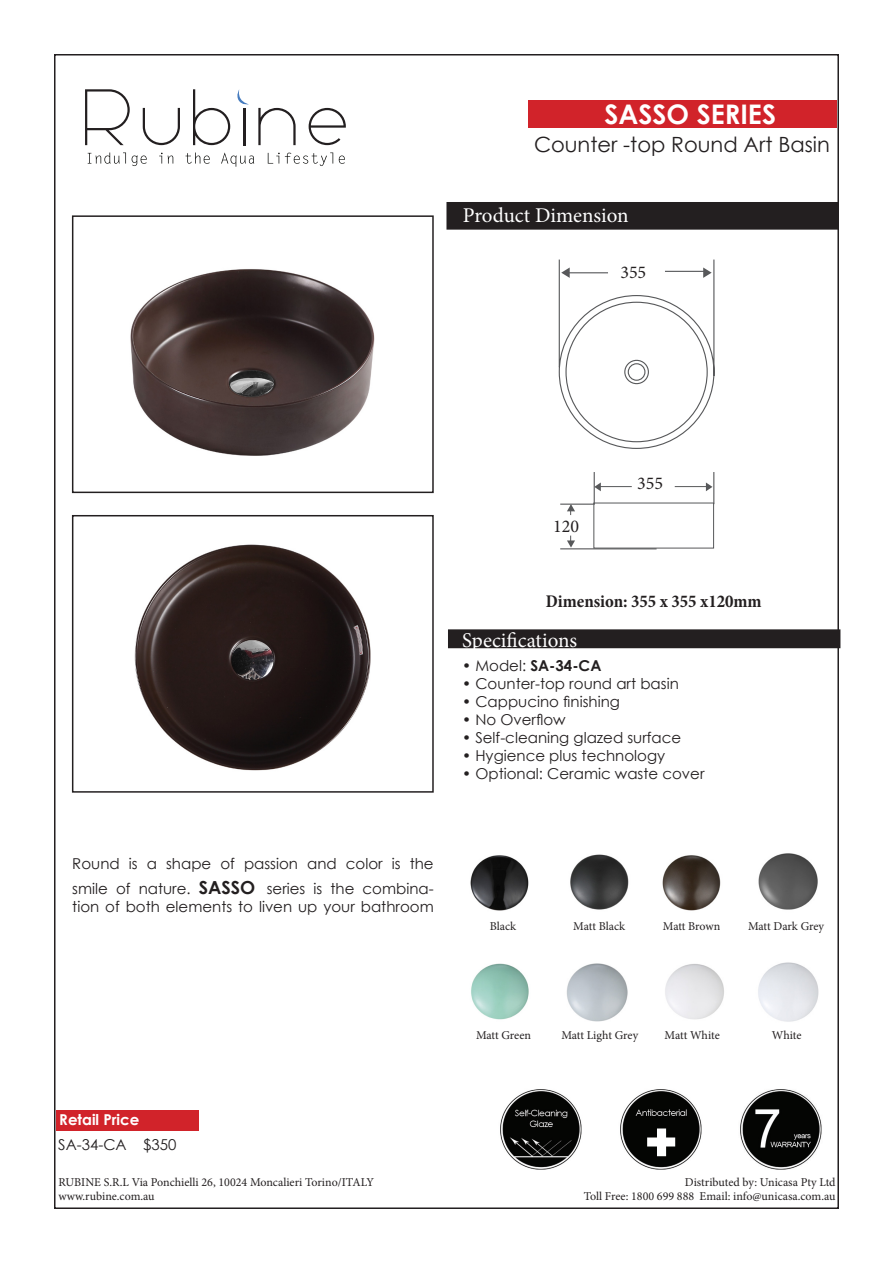
<style>
.page{position:relative;width:893px;height:1263px;background:#fff}
.page>*{position:absolute;margin:0;border:0;box-sizing:border-box;transform-origin:0 0}
.t1{font:700 27px "Century Gothic";color:#fff}
.t2{font:21px "Minion Pro";color:#fff}
.t3{font:21px "Century Gothic";color:#231f20}
.t4{font:700 condensed 18px "Minion Pro";color:#231f20}
.t5{font:18px "Minion Pro";color:#231f20}
.t6{font:15px/25.2px "Century Gothic";color:#231f20}
.t7{font:700 15px "Century Gothic";color:#231f20}
.t8{font:700 15px "Century Gothic";color:#fff}
.t9{font:12px "Minion Pro";letter-spacing:-.005em;color:#231f20}
.s1{font-weight:400}
.s2{font-weight:700;font-size:18px}
</style>
<div class="page">
<div style="left:528px;top:100px;width:309px;height:28px;background:#d1232a"></div>
<svg style="left:88px;top:153px;width:38px;height:11px"></svg>
<svg style="left:132px;top:156px;width:15px;height:10px"></svg>
<svg style="left:159px;top:153px;width:14px;height:11px"></svg>
<svg style="left:186px;top:153px;width:24px;height:11px"></svg>
<svg style="left:221px;top:152px;width:33px;height:15px"></svg>
<svg style="left:268px;top:153px;width:65px;height:13px"></svg>
<svg style="left:339px;top:156px;width:6px;height:8px"></svg>
<svg style="left:85px;top:89px;width:45px;height:56px"></svg>
<svg style="left:143px;top:108px;width:37px;height:37px"></svg>
<svg style="left:193px;top:89px;width:37px;height:56px"></svg>
<hr style="left:243px;top:108px;width:2px;height:37px;background:#231f20">
<svg style="left:258px;top:108px;width:38px;height:37px"></svg>
<svg style="left:309px;top:108px;width:37px;height:37px"></svg>
<svg style="left:237px;top:89px;width:12px;height:16px"></svg>
<div style="left:449px;top:630px;width:391px;height:17px;background:#231f20"></div>
<div style="left:448px;top:629px;width:392px;height:19px;border:2px solid #231f20"></div>
<div style="left:447px;top:203px;width:391px;height:26px;background:#231f20"></div>
<div style="left:446px;top:202px;width:393px;height:28px;border:2px solid #231f20"></div>
<div style="left:56px;top:1110px;width:142px;height:20px;background:#d1232a"></div>
<img style="left:134px;top:544px;width:237px;height:227px">
<div style="left:72px;top:515px;width:362px;height:278px;border:2px solid #231f20"></div>
<img style="left:740px;top:1089px;width:82px;height:81px">
<img style="left:620px;top:1089px;width:82px;height:81px">
<img style="left:500px;top:1089px;width:82px;height:81px">
<img style="left:130px;top:269px;width:245px;height:187px">
<div style="left:72px;top:215px;width:362px;height:278px;border:2px solid #231f20"></div>
<svg style="left:558px;top:259px;width:157px;height:190px"></svg>
<svg style="left:560px;top:472px;width:155px;height:78px"></svg>
<img style="left:470px;top:855px;width:59px;height:56px">
<img style="left:570px;top:854px;width:59px;height:56px">
<img style="left:662px;top:855px;width:59px;height:56px">
<img style="left:758px;top:853px;width:60px;height:57px">
<img style="left:471px;top:963px;width:58px;height:57px">
<img style="left:566px;top:963px;width:62px;height:59px">
<img style="left:665px;top:964px;width:59px;height:56px">
<img style="left:758px;top:962px;width:61px;height:60px">
<p class="t1" style="left:604px;top:94px;width:173px">SASSO SERIES</p>
<p class="t3" style="left:534px;top:130px;width:297px">Counter -top Round Art Basin</p>
<p class="t2" style="left:463px;top:201px;width:167px">Product Dimension</p>
<p class="t5" style="left:620px;top:260px;width:27px">355</p>
<p class="t5" style="left:553px;top:514px;width:27px">120</p>
<p class="t5" style="left:637px;top:472px;width:27px">355</p>
<p class="t4" style="left:546px;top:589px;width:217px">Dimension: 355 x 355 x120mm</p>
<p class="t2" style="left:462px;top:626px;width:117px">Specifications</p>
<p class="t7" style="left:462px;top:654px;width:141px"><span class="s1">• Model:</span> SA-34-CA</p>
<p class="t6" style="left:462px;top:671px;width:218px">• Counter-top round art basin</p>
<p class="t6" style="left:462px;top:689px;width:159px">• Cappucino finishing</p>
<p class="t6" style="left:462px;top:707px;width:105px">• No Overflow</p>
<p class="t6" style="left:462px;top:725px;width:221px">• Self-cleaning glazed surface</p>
<p class="t6" style="left:462px;top:743px;width:205px">• Hygience plus technology</p>
<p class="t6" style="left:462px;top:761px;width:244px">• Optional: Ceramic waste cover</p>
<p class="t6" style="left:72px;top:851px;width:363px">Round is a shape of passion and color is the smile of nature. <span class="s2">SASSO</span> series is the combina-</p>
<p class="t6" style="left:72px;top:894px;width:363px">tion of both elements to liven up your bathroom</p>
<p class="t9" style="left:490px;top:918px;width:28px">Black</p>
<p class="t9" style="left:573px;top:918px;width:53px">Matt Black</p>
<p class="t9" style="left:663px;top:918px;width:59px">Matt Brown</p>
<p class="t9" style="left:748px;top:918px;width:78px">Matt Dark Grey</p>
<p class="t8" style="left:59px;top:1108px;width:82px">Retail Price</p>
<p class="t6" style="left:58px;top:1131px;width:120px">SA-34-CA $350</p>
<p class="t9" style="left:58px;top:1174px;width:317px">RUBINE S.R.L Via Ponchielli 26, 10024 Moncalieri Torino/ITALY</p>
<p class="t9" style="left:58px;top:1188px;width:98px">www.rubine.com.au</p>
<p class="t9" style="left:476px;top:1027px;width:57px">Matt Green</p>
<p class="t9" style="left:561px;top:1027px;width:78px">Matt Light Grey</p>
<p class="t9" style="left:665px;top:1027px;width:57px">Matt White</p>
<p class="t9" style="left:772px;top:1027px;width:31px">White</p>
<p class="t9" style="left:685px;top:1174px;width:152px">Distributed by: Unicasa Pty Ltd</p>
<p class="t9" style="left:584px;top:1188px;width:253px">Toll Free: 1800 699 888 Email: info@unicasa.com.au</p>
</div>
